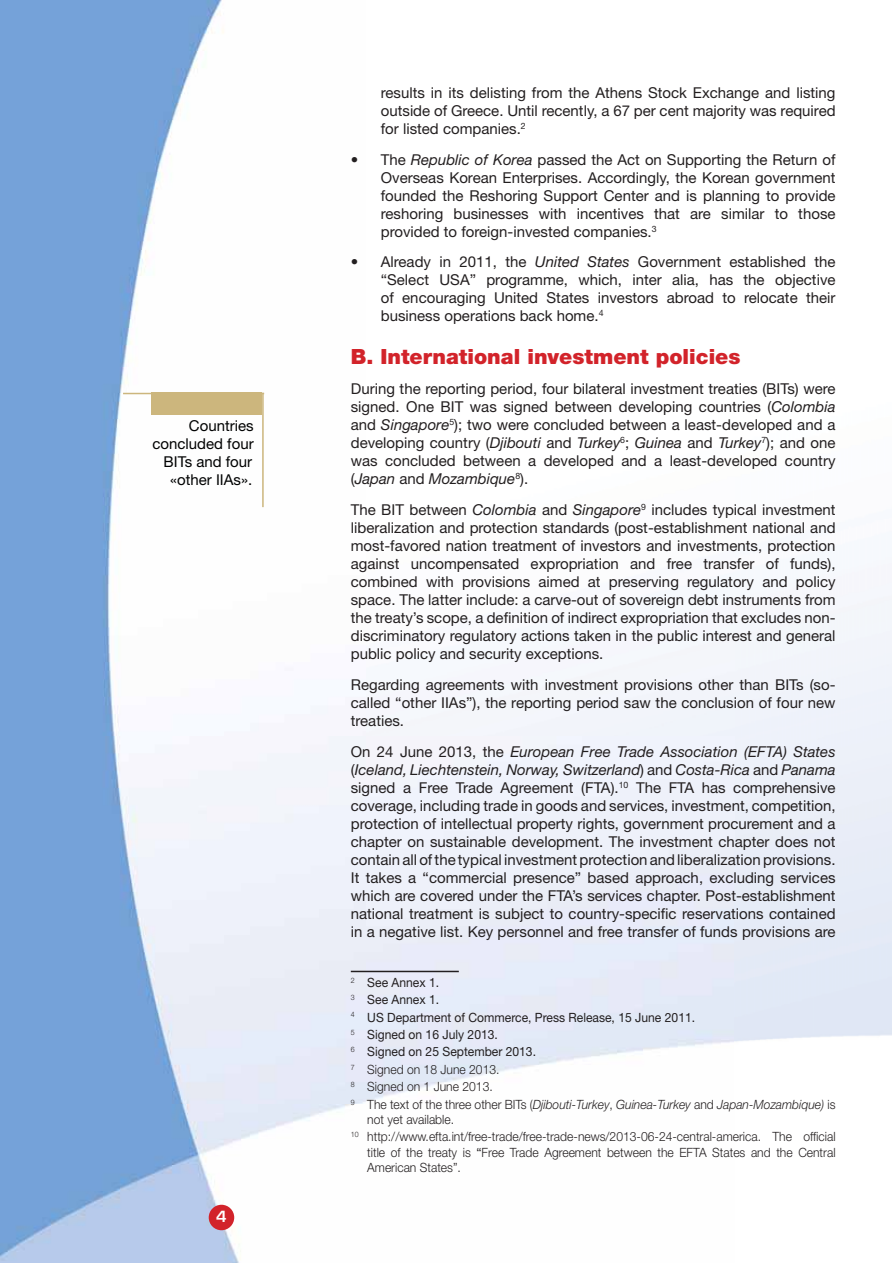
<style>
.page{position:relative;width:893px;height:1263px;background:#fff}
.page>*{position:absolute;margin:0;border:0;box-sizing:border-box;transform-origin:0 0}
.t1{font:900 21px "Helvetica Neue LT Std";color:#d2232a}
.t2{font:15px/18px "Helvetica Neue LT Std";color:#231f20;text-align:justify}
.t3{font:15px/18px "Helvetica Neue LT Std";color:#010202;text-align:right}
.t4{font:600 15px "Eurostile LT Std";color:#fff}
.t5{font:12.75px/17.4px "Helvetica Neue LT Std";color:#231f20;scale:.95 1}
.t6{font:300 12.75px/17.4px "Helvetica Neue LT Std";color:#231f20;scale:.95 1}
.s1{font-style:italic}
.s2{font-weight:300}
.s3{font-weight:300;font-style:italic}
.s4{font-weight:400}
</style>
<div class="page">
<img style="left:0;top:0;width:891px;height:1263px">
<div style="left:209px;top:1205px;width:25px;height:25px;background:#d2232a;border-radius:50%"></div>
<hr style="left:351px;top:971px;width:108px;height:1px;background:#231f20">
<div style="left:151px;top:393px;width:111px;height:22px;background:#ccb67d"></div>
<hr style="left:262px;top:393px;width:2px;height:114px;background:#ccb67d">
<hr style="left:123px;top:393px;width:141px;height:1px;background:#ccb67d">
<svg style="left:352px;top:157px;width:10px;height:9px"></svg>
<svg style="left:352px;top:259px;width:10px;height:9px"></svg>
<p class="t3" style="left:153px;top:418px;width:103px">Countries concluded four<br>BITs and four «other IIAs».</p>
<p class="t4" style="left:216px;top:1208px;width:12px">4</p>
<p class="t2" style="left:381px;top:85px;width:456px">results in its delisting from the Athens Stock Exchange and listing outside of Greece. Until recently, a 67 per cent majority was required for listed companies.<sup>2</sup></p>
<p class="t2" style="left:381px;top:152px;width:456px">The <span class="s1">Republic of Korea</span> passed the Act on Supporting the Return of Overseas Korean Enterprises. Accordingly, the Korean government founded the Reshoring Support Center and is planning to provide reshoring businesses with incentives that are similar to those provided to foreign-invested companies.<sup>3</sup></p>
<p class="t2" style="left:381px;top:254px;width:456px">Already in 2011, the <span class="s1">United States</span> Government established the “Select USA” programme, which, inter alia, has the objective of encouraging United States investors abroad to relocate their business operations back home.<sup>4</sup></p>
<h1 class="t1" style="left:351px;top:344px;width:391px">B. International investment policies</h1>
<p class="t2" style="left:351px;top:381px;width:486px">During the reporting period, four bilateral investment treaties (BITs) were signed. One BIT was signed between developing countries (<span class="s1">Colombia </span>and <span class="s1">Singapore</span><sup>5</sup>); two were concluded between a least-developed and a developing country (<span class="s1">Djibouti</span> and <span class="s1">Turkey</span><sup>6</sup>; <span class="s1">Guinea</span> and <span class="s1">Turkey</span><sup>7</sup>); and one was concluded between a developed and a least-developed country (<span class="s1">Japan</span> and <span class="s1">Mozambique</span><sup>8</sup>).</p>
<p class="t2" style="left:351px;top:502px;width:486px">The BIT between <span class="s1">Colombia</span> and <span class="s1">Singapore</span><sup>9</sup> includes typical investment liberalization and protection standards (post-establishment national and most-favored nation treatment of investors and investments, protection against uncompensated expropriation and free transfer of funds), combined with provisions aimed at preserving regulatory and policy space. The latter include: a carve-out of sovereign debt instruments from the treaty’s scope, a definition of indirect expropriation that excludes non&shy;discriminatory regulatory actions taken in the public interest and general public policy and security exceptions.</p>
<p class="t2" style="left:351px;top:677px;width:486px">Regarding agreements with investment provisions other than BITs (so&shy;called “other IIAs”), the reporting period saw the conclusion of four new treaties.</p>
<p class="t2" style="left:351px;top:744px;width:486px">On 24 June 2013, the <span class="s1">European Free Trade Association (EFTA) States </span>(<span class="s1">Iceland, Liechtenstein, Norway, Switzerland</span>) and <span class="s1">Costa-Rica</span> and <span class="s1">Panama </span>signed a Free Trade Agreement (FTA).<sup>10</sup> The FTA has comprehensive coverage, including trade in goods and services, investment, competition, protection of intellectual property rights, government procurement and a chapter on sustainable development. The investment chapter does not contain all of the typical investment protection and liberalization provisions.<br>It takes a “commercial presence” based approach, excluding services which are covered under the FTA’s services chapter. Post-establishment national treatment is subject to country-specific reservations contained in a negative list. Key personnel and free transfer of funds provisions are</p>
<p class="t5" style="left:351px;top:975px;width:512px"><sup>2</sup> See Annex 1.<br><sup>3</sup> See Annex 1.<br><sup>4</sup> US Department of Commerce, Press Release, 15 June 2011.<br><sup>5</sup> Signed on 16 July 2013.<br><sup>6</sup> Signed on 25 September 2013.<br><sup>7</sup> <span class="s2">Signed on 18 June 2013.<br></span><sup>8</sup> <span class="s2">Signed on 1 June 2013.<br></span><sup>9</sup> <span class="s2">The text of the three other BITs (</span><span class="s3">Djibouti-Turkey</span><span class="s2">,</span> <span class="s3">Guinea-Turkey</span> <span class="s2">and</span> <span class="s3">Japan-Mozambique)</span> <span class="s2">is</span></p>
<p class="t6" style="left:351px;top:1112px;width:512px;text-indent:16px">not yet available.<br><sup>10</sup> http://www.efta.int/free-trade/free-trade-news/2013-06-24-central-america. The official</p>
<p class="t6" style="left:367px;top:1146px;width:494px;line-height:15.3px">title of the treaty is <span class="s4">“</span>Free Trade Agreement between the EFTA States and the Central<br>American States”.</p>
</div>
